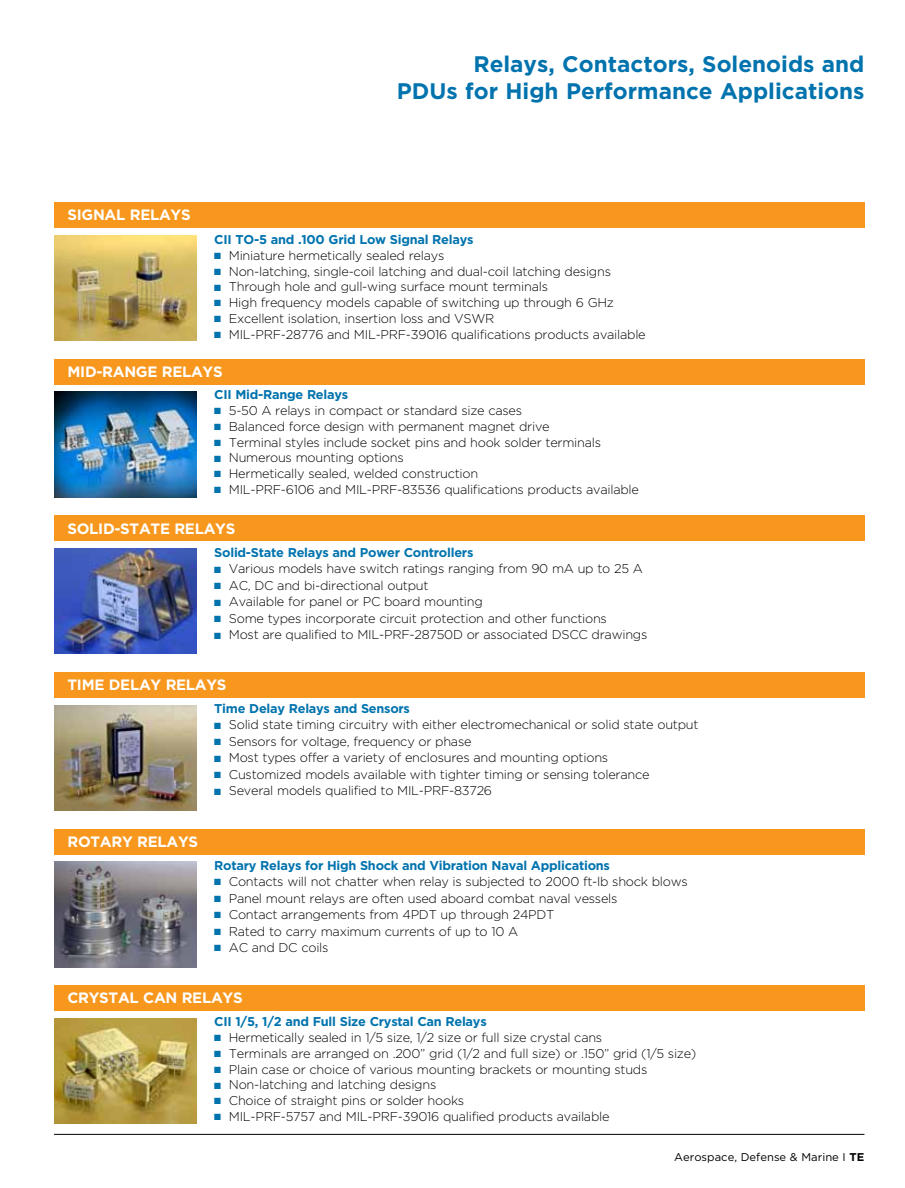
<style>
.page{position:relative;width:905px;height:1188px;background:#fff}
.page>*{position:absolute;margin:0;border:0;box-sizing:border-box;transform-origin:0 0}
.t1{font:700 22.5px/27px "Gotham";color:#0073ae;text-align:right}
.t2{font:700 15px "Gotham";letter-spacing:-.02em;color:#fff}
.t3{font:300 12.75px "Gotham";letter-spacing:-.02em;color:#000}
.t4{font:700 12.75px "Gotham";letter-spacing:-.02em;color:#0073ae}
.t5{font:11.25px "Gotham";color:#000}
.s1{color:#0073ae}
.s2{font-weight:700}
</style>
<div class="page">
<hr style="left:904px;top:0;width:1px;height:604px;background:#005e87">
<hr style="left:904px;top:594px;width:1px;height:198px;background:#f8971d">
<hr style="left:54px;top:1134px;width:810px;height:1px;background:#000">
<div style="left:54px;top:202px;width:810px;height:26px;background:#f8971d"></div>
<img style="left:54px;top:235px;width:143px;height:106px">
<div style="left:54px;top:359px;width:810px;height:25px;background:#f8971d"></div>
<div style="left:54px;top:516px;width:810px;height:25px;background:#f8971d"></div>
<div style="left:54px;top:672px;width:810px;height:26px;background:#f8971d"></div>
<div style="left:54px;top:829px;width:810px;height:25px;background:#f8971d"></div>
<img style="left:54px;top:392px;width:143px;height:105px">
<img style="left:55px;top:549px;width:142px;height:105px">
<img style="left:54px;top:705px;width:143px;height:105px">
<img style="left:54px;top:862px;width:143px;height:105px">
<div style="left:54px;top:985px;width:810px;height:26px;background:#f8971d"></div>
<img style="left:54px;top:1018px;width:143px;height:106px">
<h1 class="t1" style="left:397px;top:50px;width:469px">Relays, Contactors, Solenoids and<br>PDUs for High Performance Applications</h1>
<p class="t2" style="left:68px;top:205px;width:125px">SIGNAL RELAYS</p>
<p class="t4" style="left:214px;top:231px;width:261px">CII TO-5 and .100 Grid Low Signal Relays</p>
<p class="t3" style="left:214px;top:247px;width:231px"><span class="s1">■</span> Miniature hermetically sealed relays</p>
<p class="t3" style="left:214px;top:263px;width:398px"><span class="s1">■</span> Non-latching, single-coil latching and dual-coil latching designs</p>
<p class="t3" style="left:214px;top:279px;width:335px"><span class="s1">■</span> Through hole and gull-wing surface mount terminals</p>
<p class="t3" style="left:214px;top:295px;width:401px"><span class="s1">■</span> High frequency models capable of switching up through 6 GHz</p>
<p class="t3" style="left:214px;top:310px;width:281px"><span class="s1">■</span> Excellent isolation, insertion loss and VSWR</p>
<p class="t3" style="left:214px;top:326px;width:433px"><span class="s1">■</span> MIL-PRF-28776 and MIL-PRF-39016 qualifications products available</p>
<p class="t2" style="left:68px;top:362px;width:157px">MID-RANGE RELAYS</p>
<p class="t4" style="left:214px;top:386px;width:135px">CII Mid-Range Relays</p>
<p class="t3" style="left:214px;top:403px;width:309px"><span class="s1">■</span> 5-50 A relays in compact or standard size cases</p>
<p class="t3" style="left:214px;top:418px;width:337px"><span class="s1">■</span> Balanced force design with permanent magnet drive</p>
<p class="t3" style="left:214px;top:434px;width:388px"><span class="s1">■</span> Terminal styles include socket pins and hook solder terminals</p>
<p class="t3" style="left:214px;top:450px;width:191px"><span class="s1">■</span> Numerous mounting options</p>
<p class="t3" style="left:214px;top:466px;width:265px"><span class="s1">■</span> Hermetically sealed, welded construction</p>
<p class="t3" style="left:214px;top:481px;width:426px"><span class="s1">■</span> MIL-PRF-6106 and MIL-PRF-83536 qualifications products available</p>
<p class="t2" style="left:68px;top:518px;width:169px">SOLID-STATE RELAYS</p>
<p class="t4" style="left:214px;top:544px;width:260px">Solid-State Relays and Power Controllers</p>
<p class="t3" style="left:214px;top:561px;width:430px"><span class="s1">■</span> Various models have switch ratings ranging from 90 mA up to 25 A</p>
<p class="t3" style="left:214px;top:577px;width:216px"><span class="s1">■</span> AC, DC and bi-directional output</p>
<p class="t3" style="left:214px;top:594px;width:270px"><span class="s1">■</span> Available for panel or PC board mounting</p>
<p class="t3" style="left:214px;top:610px;width:394px"><span class="s1">■</span> Some types incorporate circuit protection and other functions</p>
<p class="t3" style="left:214px;top:627px;width:434px"><span class="s1">■</span> Most are qualified to MIL-PRF-28750D or associated DSCC drawings</p>
<p class="t2" style="left:68px;top:675px;width:160px">TIME DELAY RELAYS</p>
<p class="t2" style="left:68px;top:832px;width:132px">ROTARY RELAYS</p>
<p class="t4" style="left:214px;top:700px;width:197px">Time Delay Relays and Sensors</p>
<p class="t3" style="left:214px;top:717px;width:486px"><span class="s1">■</span> Solid state timing circuitry with either electromechanical or solid state output</p>
<p class="t3" style="left:214px;top:733px;width:259px"><span class="s1">■</span> Sensors for voltage, frequency or phase</p>
<p class="t3" style="left:214px;top:750px;width:395px"><span class="s1">■</span> Most types offer a variety of enclosures and mounting options</p>
<p class="t3" style="left:214px;top:766px;width:437px"><span class="s1">■</span> Customized models available with tighter timing or sensing tolerance</p>
<p class="t3" style="left:214px;top:783px;width:279px"><span class="s1">■</span> Several models qualified to MIL-PRF-83726</p>
<p class="t4" style="left:214px;top:857px;width:397px">Rotary Relays for High Shock and Vibration Naval Applications</p>
<p class="t3" style="left:214px;top:874px;width:475px"><span class="s1">■</span> Contacts will not chatter when relay is subjected to 2000 ft-lb shock blows</p>
<p class="t3" style="left:214px;top:890px;width:404px"><span class="s1">■</span> Panel mount relays are often used aboard combat naval vessels</p>
<p class="t3" style="left:214px;top:907px;width:342px"><span class="s1">■</span> Contact arrangements from 4PDT up through 24PDT</p>
<p class="t3" style="left:214px;top:923px;width:305px"><span class="s1">■</span> Rated to carry maximum currents of up to 10 A</p>
<p class="t3" style="left:214px;top:940px;width:116px"><span class="s1">■</span> AC and DC coils</p>
<p class="t2" style="left:68px;top:988px;width:177px">CRYSTAL CAN RELAYS</p>
<p class="t4" style="left:214px;top:1013px;width:274px">CII 1/5, 1/2 and Full Size Crystal Can Relays</p>
<p class="t3" style="left:214px;top:1030px;width:389px"><span class="s1">■</span> Hermetically sealed in 1/5 size, 1/2 size or full size crystal cans</p>
<p class="t3" style="left:214px;top:1045px;width:483px"><span class="s1">■</span> Terminals are arranged on .200” grid (1/2 and full size) or .150” grid (1/5 size)</p>
<p class="t3" style="left:214px;top:1061px;width:434px"><span class="s1">■</span> Plain case or choice of various mounting brackets or mounting studs</p>
<p class="t3" style="left:214px;top:1077px;width:223px"><span class="s1">■</span> Non-latching and latching designs</p>
<p class="t3" style="left:214px;top:1093px;width:251px"><span class="s1">■</span> Choice of straight pins or solder hooks</p>
<p class="t3" style="left:214px;top:1108px;width:397px"><span class="s1">■</span> MIL-PRF-5757 and MIL-PRF-39016 qualified products available</p>
<p class="t5" style="left:674px;top:1150px;width:192px">Aerospace, Defense &amp; Marine I <span class="s2">TE</span></p>
</div>
